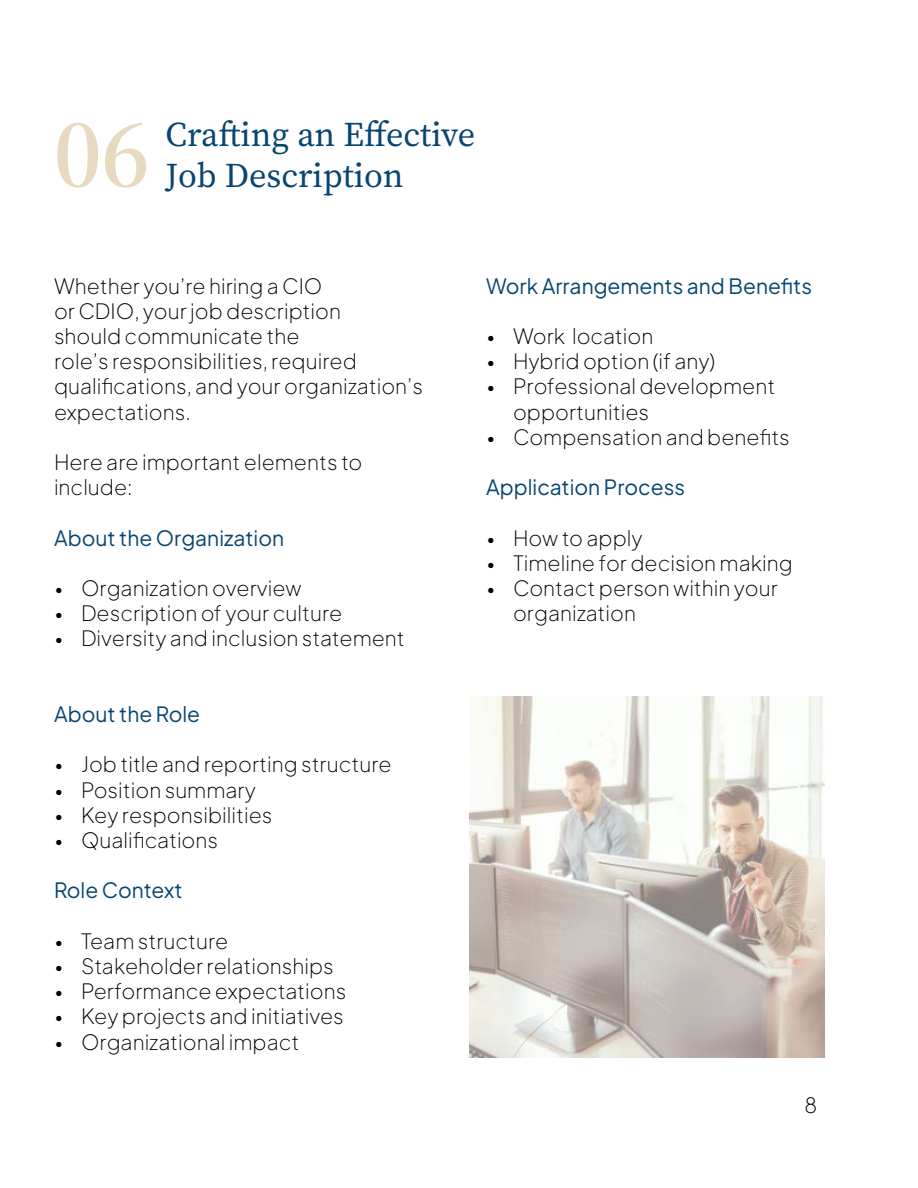
<style>
.page{position:relative;width:918px;height:1188px;background:#fff}
.page>*{position:absolute;margin:0;border:0;box-sizing:border-box;transform-origin:0 0}
.t1{font:97.5px "Source Serif 4 Roman";color:#e7dac0}
.t2{font:34.5px "Source Serif 4 Roman";color:#084672}
.t3{font:21px/25.2px "Plus Jakarta Sans";color:#000}
.t4{font:21px "Plus Jakarta Sans";color:#084672}
.t5{font:21px "Plus Jakarta Sans";color:#0a4771}
</style>
<div class="page">
<img style="left:470px;top:697px;width:354px;height:360px">
<h1 class="t1" style="left:54px;top:89px;width:97px">06</h1>
<h2 class="t2" style="left:165px;top:111px;width:311px">Crafting an Effective</h2>
<h2 class="t2" style="left:165px;top:153px;width:240px">Job Description</h2>
<p class="t3" style="left:54px;top:271px;width:371px">Whether you’re hiring a CIO<br>or CDIO, your job description<br>should communicate the<br>role’s responsibilities, required qualifications, and your organization’s expectations.</p>
<p class="t3" style="left:54px;top:447px;width:310px">Here are important elements to include:</p>
<p class="t5" style="left:54px;top:521px;width:232px">About the Organization</p>
<p class="t3" style="left:54px;top:573px;width:249px">• Organization overview</p>
<p class="t3" style="left:54px;top:599px;width:290px">• Description of your culture</p>
<p class="t3" style="left:54px;top:624px;width:352px">• Diversity and inclusion statement</p>
<p class="t4" style="left:54px;top:697px;width:148px">About the Role</p>
<p class="t3" style="left:54px;top:750px;width:339px">• Job title and reporting structure</p>
<p class="t3" style="left:54px;top:775px;width:203px">• Position summary</p>
<p class="t3" style="left:54px;top:800px;width:220px">• Key responsibilities</p>
<p class="t3" style="left:54px;top:825px;width:166px">• Qualifications</p>
<p class="t4" style="left:54px;top:873px;width:130px">Role Context</p>
<p class="t3" style="left:54px;top:926px;width:176px">• Team structure</p>
<p class="t3" style="left:54px;top:951px;width:281px">• Stakeholder relationships</p>
<p class="t3" style="left:54px;top:977px;width:294px">• Performance expectations</p>
<p class="t3" style="left:54px;top:1002px;width:291px">• Key projects and initiatives</p>
<p class="t3" style="left:54px;top:1027px;width:247px">• Organizational impact</p>
<p class="t4" style="left:486px;top:269px;width:328px">Work Arrangements and Benefits</p>
<p class="t3" style="left:486px;top:321px;width:169px">• Work location</p>
<p class="t3" style="left:486px;top:347px;width:231px">• Hybrid option (if any)</p>
<p class="t3" style="left:513px;top:372px;width:264px;text-indent:-27px">• Professional development opportunities</p>
<p class="t3" style="left:486px;top:422px;width:305px">• Compensation and benefits</p>
<p class="t4" style="left:486px;top:470px;width:201px">Application Process</p>
<p class="t3" style="left:486px;top:523px;width:158px">• How to apply</p>
<p class="t3" style="left:486px;top:548px;width:308px">• Timeline for decision making</p>
<p class="t3" style="left:513px;top:573px;width:266px;text-indent:-27px">• Contact person within your organization</p>
<p class="t3" style="left:805px;top:1090px;width:14px">8</p>
</div>
